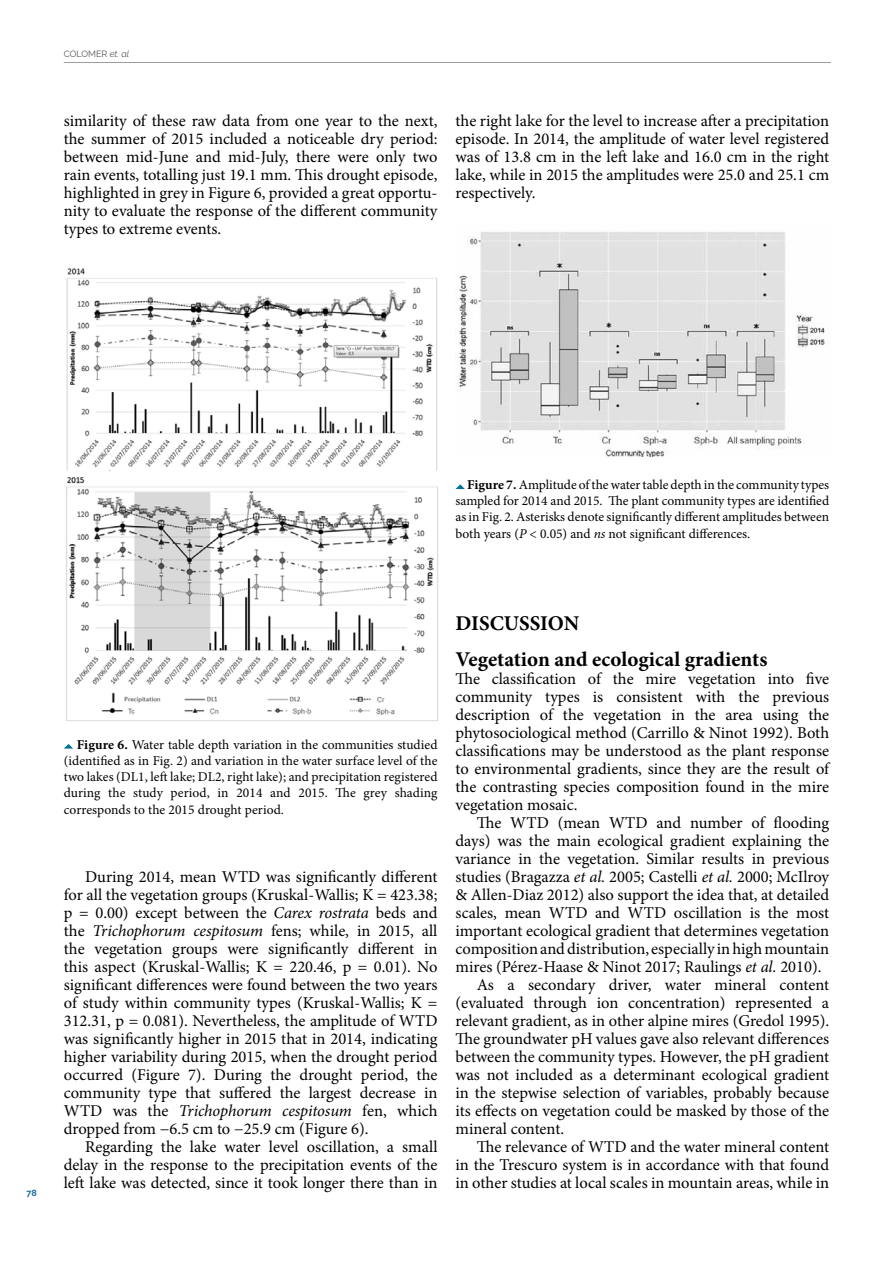
<style>
.page{position:relative;width:893px;height:1263px;background:#fff}
.page>*{position:absolute;margin:0;border:0;box-sizing:border-box;transform-origin:0 0}
.t1{font:700 21px/36px "Minion Pro";color:#000}
.t2{font:16.5px/18px "Minion Pro";color:#000;text-align:justify}
.t3{font:13.5px/16.2px "Minion Pro";color:#000;text-align:justify}
.t4{font:9px "Raleway";color:#575756}
.t5{font:700 9px "Raleway";color:#1a719b}
.s1{font-style:italic}
.s2{font-weight:700}
</style>
<div class="page">
<img style="left:66px;top:268px;width:373px;height:453px">
<svg style="left:64px;top:744px;width:9px;height:5px"></svg>
<img style="left:455px;top:231px;width:370px;height:226px">
<svg style="left:455px;top:484px;width:10px;height:5px"></svg>
<hr style="left:64px;top:62px;width:767px;height:1px;background:#9d9d9c">
<p class="t4" style="left:64px;top:48px;width:67px">COLOMER <span class="s1">et. al</span></p>
<p class="t2" style="left:64px;top:112px;width:375px">similarity of these raw data from one year to the next, the summer of 2015 included a noticeable dry period: between mid-June and mid-July, there were only two rain events, totalling just 19.1 mm. This drought episode, highlighted in grey in Figure 6, provided a great opportu&shy;nity to evaluate the response of the different community types to extreme events.</p>
<p class="t2" style="left:455px;top:112px;width:375px">the right lake for the level to increase after a precipitation episode. In 2014, the amplitude of water level registered was of 13.8 cm in the left lake and 16.0 cm in the right lake, while in 2015 the amplitudes were 25.0 and 25.1 cm respectively.</p>
<p class="t3" style="left:455px;top:477px;width:375px;text-indent:12px"><span class="s2">Figure 7.</span> Amplitude of the water table depth in the community types sampled for 2014 and 2015. The plant community types are identified as in Fig. 2. Asterisks denote significantly different amplitudes between both years (<span class="s1">P</span> &lt; 0.05) and <span class="s1">ns</span> not significant differences.</p>
<p class="t5" style="left:27px;top:1188px;width:12px">78</p>
<p class="t3" style="left:64px;top:736px;width:375px;text-indent:13px"><span class="s2">Figure 6.</span> Water table depth variation in the communities studied (identified as in Fig. 2) and variation in the water surface level of the two lakes (DL1, left lake; DL2, right lake); and precipitation registered during the study period, in 2014 and 2015. The grey shading corresponds to the 2015 drought period.</p>
<p class="t2" style="left:64px;top:868px;width:375px;text-indent:21px">During 2014, mean WTD was significantly different for all the vegetation groups (Kruskal-Wallis; K = 423.38; p = 0.00) except between the <span class="s1">Carex rostrata</span> beds and the <span class="s1">Trichophorum cespitosum</span> fens; while, in 2015, all the vegetation groups were significantly different in this aspect (Kruskal-Wallis; K = 220.46, p = 0.01). No significant differences were found between the two years of study within community types (Kruskal-Wallis; K = 312.31, p = 0.081). Nevertheless, the amplitude of WTD was significantly higher in 2015 that in 2014, indicating higher variability during 2015, when the drought period occurred (Figure 7). During the drought period, the community type that suffered the largest decrease in WTD was the <span class="s1">Trichophorum cespitosum</span> fen, which dropped from −6.5 cm to −25.9 cm (Figure 6).</p>
<p class="t2" style="left:64px;top:1138px;width:375px;text-indent:21px">Regarding the lake water level oscillation, a small delay in the response to the precipitation events of the left lake was detected, since it took longer there than in</p>
<p class="t1" style="left:455px;top:605px;width:313px">DISCUSSION<br>Vegetation and ecological gradients</p>
<p class="t2" style="left:455px;top:670px;width:375px">The classification of the mire vegetation into five community types is consistent with the previous description of the vegetation in the area using the phytosociological method (Carrillo &amp; Ninot 1992). Both classifications may be understood as the plant response to environmental gradients, since they are the result of the contrasting species composition found in the mire vegetation mosaic.</p>
<p class="t2" style="left:477px;top:814px;width:354px">The WTD (mean WTD and number of flooding</p>
<p class="t2" style="left:455px;top:832px;width:375px">days) was the main ecological gradient explaining the</p>
<p class="t2" style="left:455px;top:850px;width:375px">variance in the vegetation. Similar results in previous</p>
<p class="t2" style="left:455px;top:868px;width:376px">studies (Bragazza <span class="s1">et al.</span> 2005; Castelli <span class="s1">et al.</span> 2000; McIlroy</p>
<p class="t2" style="left:455px;top:886px;width:375px">&amp; Allen-Diaz 2012) also support the idea that, at detailed</p>
<p class="t2" style="left:455px;top:904px;width:375px">scales, mean WTD and WTD oscillation is the most</p>
<p class="t2" style="left:455px;top:922px;width:375px">important ecological gradient that determines vegetation</p>
<p class="t2" style="left:455px;top:940px;width:375px">composition and distribution, especially in high mountain</p>
<p class="t2" style="left:455px;top:958px;width:367px">mires (Pérez-Haase &amp; Ninot 2017; Raulings <span class="s1">et al.</span> 2010).</p>
<p class="t2" style="left:477px;top:976px;width:354px">As a secondary driver, water mineral content</p>
<p class="t2" style="left:455px;top:994px;width:375px">(evaluated through ion concentration) represented a</p>
<p class="t2" style="left:455px;top:1012px;width:375px">relevant gradient, as in other alpine mires (Gredol 1995).</p>
<p class="t2" style="left:455px;top:1030px;width:375px">The groundwater pH values gave also relevant differences</p>
<p class="t2" style="left:455px;top:1048px;width:375px">between the community types. However, the pH gradient</p>
<p class="t2" style="left:455px;top:1066px;width:375px">was not included as a determinant ecological gradient</p>
<p class="t2" style="left:455px;top:1084px;width:375px">in the stepwise selection of variables, probably because</p>
<p class="t2" style="left:455px;top:1102px;width:375px">its effects on vegetation could be masked by those of the</p>
<p class="t2" style="left:455px;top:1120px;width:110px">mineral content.</p>
<p class="t2" style="left:477px;top:1138px;width:354px">The relevance of WTD and the water mineral content</p>
<p class="t2" style="left:455px;top:1156px;width:375px">in the Trescuro system is in accordance with that found</p>
<p class="t2" style="left:455px;top:1174px;width:375px">in other studies at local scales in mountain areas, while in</p>
</div>
